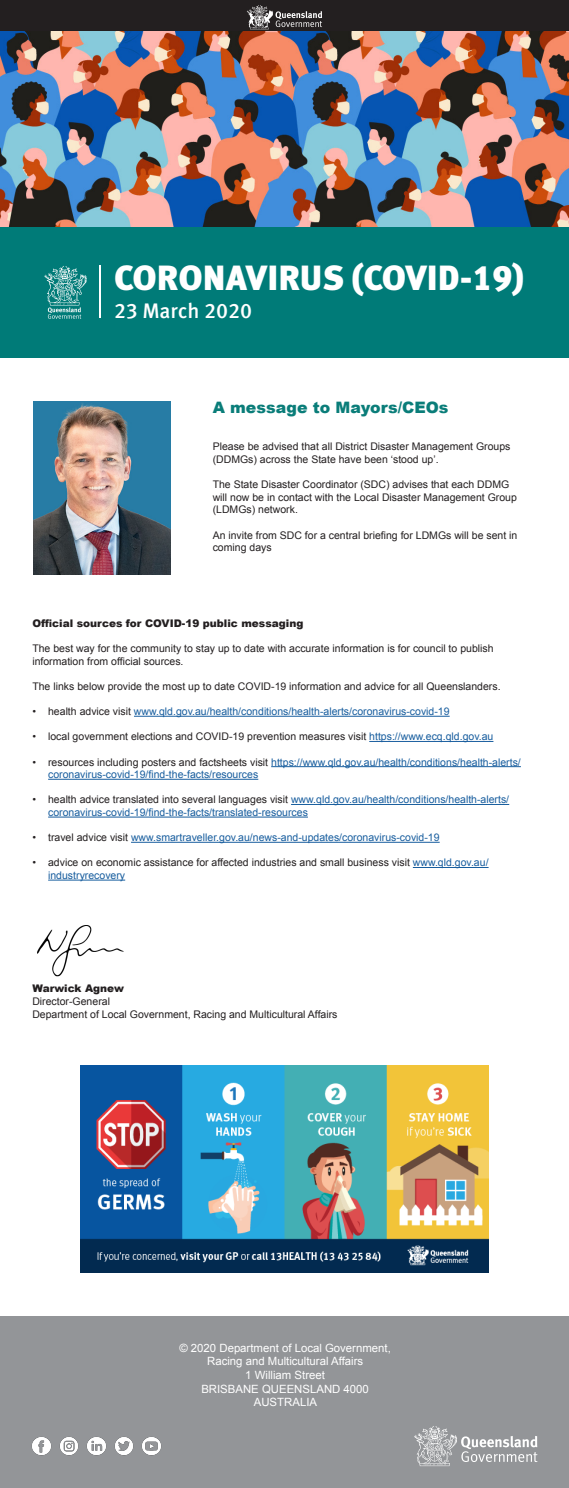
<style>
.page{position:relative;width:569px;height:1488px;background:#fff}
.page>*{position:absolute;margin:0;border:0;box-sizing:border-box;transform-origin:0 0}
.t1{font:900 35px "Meta Pro";color:#fff}
.t2{font:500 21px "Meta Pro";color:#fff}
.t3{font:900 15.75px "Arial";color:#0a7d79}
.t4{font:11.38px "Arial";color:#fff}
.t5{font:10.5px/12.6px "Arial";color:#231f20}
.t6{font:10.5px/12.6px "Arial";color:#175d9e}
.t7{font:900 10.5px "Arial";color:#231f20}
.s1{color:#231f20}
.s2{color:#175d9e}
</style>
<div class="page">
<div style="left:0;top:0;width:569px;height:32px;background:#231f20"></div>
<div style="left:0;top:1316px;width:569px;height:172px;background:#939598"></div>
<svg style="left:247px;top:5px;width:75px;height:25px"></svg>
<img style="left:32px;top:1437px;width:19px;height:18px">
<img style="left:59px;top:1437px;width:20px;height:18px">
<img style="left:87px;top:1437px;width:19px;height:18px">
<img style="left:114px;top:1437px;width:20px;height:18px">
<img style="left:142px;top:1437px;width:19px;height:18px">
<svg style="left:414px;top:1426px;width:123px;height:40px"></svg>
<div style="left:0;top:226px;width:569px;height:131px;background:#007b78"></div>
<svg style="left:44px;top:266px;width:43px;height:53px"></svg>
<hr style="left:100px;top:265px;width:1px;height:53px;background:#fff">
<img style="left:81px;top:1065px;width:407px;height:207px">
<img style="left:0;top:32px;width:569px;height:194px">
<img style="left:33px;top:401px;width:138px;height:173px">
<img style="left:37px;top:925px;width:87px;height:52px">
<hr style="left:134px;top:716px;width:315px;height:1px;background:#175d9e">
<hr style="left:369px;top:741px;width:124px;height:1px;background:#175d9e">
<hr style="left:271px;top:766px;width:250px;height:1px;background:#175d9e">
<hr style="left:48px;top:779px;width:210px;height:1px;background:#175d9e">
<hr style="left:291px;top:804px;width:218px;height:1px;background:#175d9e">
<hr style="left:48px;top:816px;width:260px;height:1px;background:#175d9e">
<hr style="left:131px;top:842px;width:309px;height:1px;background:#175d9e">
<hr style="left:413px;top:867px;width:75px;height:1px;background:#175d9e">
<hr style="left:48px;top:879px;width:77px;height:1px;background:#175d9e">
<p class="t1" style="left:114px;top:250px;width:411px">CORONAVIRUS (COVID-19)</p>
<p class="t2" style="left:114px;top:295px;width:139px">23 March 2020</p>
<p class="t3" style="left:213px;top:395px;width:237px">A message to Mayors/CEOs</p>
<p class="t5" style="left:213px;top:440px;width:299px">Please be advised that all District Disaster Management Groups (DDMGs) across the State have been ‘stood up’.</p>
<p class="t5" style="left:213px;top:478px;width:306px">The State Disaster Coordinator (SDC) advises that each DDMG will now be in contact with the Local Disaster Management Group (LDMGs) network.</p>
<p class="t5" style="left:213px;top:529px;width:306px">An invite from SDC for a central briefing for LDMGs will be sent in coming days</p>
<p class="t7" style="left:32px;top:615px;width:273px">Official sources for COVID-19 public messaging</p>
<p class="t5" style="left:32px;top:642px;width:463px">The best way for the community to stay up to date with accurate information is for council to publish information from official sources.</p>
<p class="t5" style="left:32px;top:680px;width:470px">The links below provide the most up to date COVID-19 information and advice for all Queenslanders.</p>
<p class="t6" style="left:32px;top:705px;width:419px"><span class="s1">• health advice visit</span> www.qld.gov.au/health/conditions/health-alerts/coronavirus-covid-19</p>
<p class="t5" style="left:32px;top:730px;width:462px">• local government elections and COVID-19 prevention measures visit <span class="s2">https://www.ecq.qld.gov.au</span></p>
<p class="t6" style="left:48px;top:755px;width:474px;text-indent:-16px"><span class="s1">• resources including posters and factsheets visit</span> https://www.qld.gov.au/health/conditions/health-alerts/ coronavirus-covid-19/find-the-facts/resources</p>
<p class="t6" style="left:48px;top:793px;width:462px;text-indent:-16px"><span class="s1">• health advice translated into several languages visit</span> www.qld.gov.au/health/conditions/health-alerts/ coronavirus-covid-19/find-the-facts/translated-resources</p>
<p class="t6" style="left:32px;top:831px;width:409px"><span class="s1">• travel advice visit</span> www.smartraveller.gov.au/news-and-updates/coronavirus-covid-19</p>
<p class="t5" style="left:48px;top:856px;width:442px;text-indent:-16px">• advice on economic assistance for affected industries and small business visit <span class="s2">www.qld.gov.au/ industryrecovery</span></p>
<p class="t7" style="left:32px;top:981px;width:93px">Warwick Agnew</p>
<p class="t5" style="left:32px;top:995px;width:79px">Director-General</p>
<p class="t5" style="left:32px;top:1007px;width:307px">Department of Local Government, Racing and Multicultural Affairs</p>
<p class="t4" style="left:179px;top:1340px;width:213px">© 2020 Department of Local Government,</p>
<p class="t4" style="left:207px;top:1353px;width:157px">Racing and Multicultural Affairs</p>
<p class="t4" style="left:245px;top:1367px;width:81px">1 William Street</p>
<p class="t4" style="left:201px;top:1381px;width:169px">BRISBANE QUEENSLAND 4000</p>
<p class="t4" style="left:254px;top:1394px;width:65px">AUSTRALIA</p>
</div>
